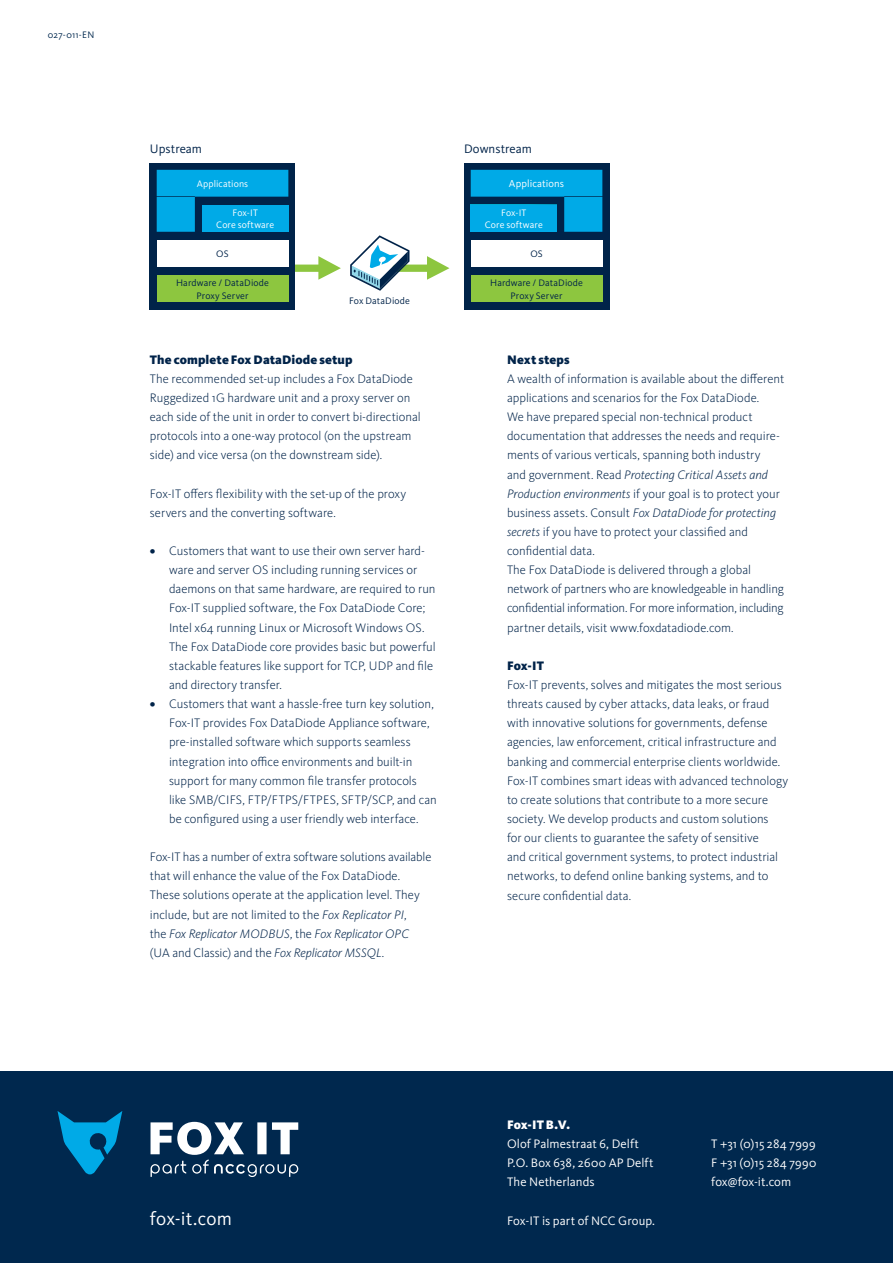
<style>
.page{position:relative;width:893px;height:1263px;background:#fff}
.page>*{position:absolute;margin:0;border:0;box-sizing:border-box;transform-origin:0 0}
.t1{font:19.2px "Kievit OT";letter-spacing:.01em;color:#fff}
.t2{font:300 12.75px/19.2px "Kievit OT";color:#002349}
.t3{font:12.75px/19.2px "Kievit OT";letter-spacing:.005em;color:#fff}
.t4{font:900 12.75px "Kievit OT";letter-spacing:.01em;color:#002349}
.t5{font:12.75px "Kievit OT";color:#002349}
.t6{font:900 12.75px "Kievit OT";color:#fff}
.t7{font:10.5px "Kievit OT";letter-spacing:.01em;color:#fff}
.t8{font:9.75px/12.8px "Kievit OT";letter-spacing:.015em;color:#002349;text-align:center}
.t9{font:9.75px/12.8px "Kievit OT";letter-spacing:.01em;color:#fff;text-align:center}
.t10{font:9.75px "Kievit OT";letter-spacing:.02em;color:#00284e}
.s1{font-weight:700}
.s2{font-style:italic}
</style>
<div class="page">
<div style="left:0;top:1071px;width:893px;height:192px;background:#00284e"></div>
<svg style="left:58px;top:1111px;width:64px;height:63px"></svg>
<svg style="left:151px;top:1122px;width:147px;height:55px"></svg>
<svg style="left:295px;top:256px;width:46px;height:24px"></svg>
<div style="left:150px;top:163px;width:145px;height:146px;background:#002349"></div>
<div style="left:464px;top:163px;width:145px;height:146px;background:#002349"></div>
<svg style="left:157px;top:170px;width:131px;height:62px"></svg>
<svg style="left:471px;top:170px;width:131px;height:62px;background:#0094cd"></svg>
<div style="left:157px;top:240px;width:131px;height:27px;background:#fff"></div>
<div style="left:471px;top:240px;width:131px;height:27px;background:#fff"></div>
<div style="left:157px;top:275px;width:131px;height:27px;background:#8dc63f"></div>
<div style="left:471px;top:275px;width:131px;height:27px;background:#8dc63f"></div>
<div style="left:202px;top:205px;width:86px;height:27px;background:#00aae7"></div>
<svg style="left:350px;top:235px;width:99px;height:56px"></svg>
<div style="left:471px;top:205px;width:86px;height:27px;background:#00aae7"></div>
<p class="t10" style="left:48px;top:30px;width:48px">027-011-EN</p>
<p class="t5" style="left:150px;top:142px;width:54px">Upstream</p>
<p class="t5" style="left:464px;top:142px;width:69px">Downstream</p>
<p class="t9" style="left:197px;top:177px;width:53px">Applications</p>
<p class="t7" style="left:509px;top:178px;width:57px">Applications</p>
<p class="t9" style="left:485px;top:206px;width:59px">Fox-IT<br>Core software</p>
<p class="t9" style="left:216px;top:206px;width:59px">Fox-IT<br>Core software</p>
<p class="t8" style="left:216px;top:248px;width:14px">OS</p>
<p class="t8" style="left:530px;top:248px;width:14px">OS</p>
<p class="t8" style="left:176px;top:276px;width:94px">Hardware / DataDiode<br>Proxy Server</p>
<p class="t8" style="left:490px;top:276px;width:94px">Hardware / DataDiode<br>Proxy Server</p>
<p class="t8" style="left:349px;top:294px;width:63px">Fox DataDiode</p>
<p class="t4" style="left:150px;top:352px;width:204px">The complete Fox DataDiode setup</p>
<p class="t2" style="left:150px;top:369px;width:272px">The recommended set-up includes a Fox DataDiode Ruggedized 1G hardware unit and a proxy server on each side of the unit in order to convert bi-directional protocols into a one-way protocol (on the upstream side) and vice versa (on the downstream side).</p>
<p class="t2" style="left:150px;top:484px;width:258px">Fox-IT offers flexibility with the set-up of the proxy servers and the converting software.</p>
<p class="t2" style="left:169px;top:541px;width:268px;text-indent:-19px"><span class="s1">•</span> Customers that want to use their own server hard&shy;ware and server OS including running services or daemons on that same hardware, are required to run Fox-IT supplied software, the Fox DataDiode Core; Intel x64 running Linux or Microsoft Windows OS.<br>The Fox DataDiode core provides basic but powerful stackable features like support for TCP, UDP and file and directory transfer.</p>
<p class="t2" style="left:169px;top:694px;width:269px;text-indent:-19px"><span class="s1">•</span> Customers that want a hassle-free turn key solution, Fox-IT provides Fox DataDiode Appliance software, pre-installed software which supports seamless integration into office environments and built-in support for many common file transfer protocols like SMB/CIFS, FTP/FTPS/FTPES, SFTP/SCP, and can be configured using a user friendly web interface.</p>
<p class="t2" style="left:150px;top:847px;width:283px">Fox-IT has a number of extra software solutions available that will enhance the value of the Fox DataDiode.<br>These solutions operate at the application level. They include, but are not limited to the <span class="s2">Fox Replicator PI</span>,<br>the <span class="s2">Fox Replicator MODBUS,</span> the <span class="s2">Fox Replicator OPC </span>(UA and Classic) and the <span class="s2">Fox Replicator MSSQL</span>.</p>
<p class="t4" style="left:507px;top:352px;width:64px">Next steps</p>
<p class="t2" style="left:507px;top:369px;width:279px">A wealth of information is available about the different applications and scenarios for the Fox DataDiode.<br>We have prepared special non-technical product documentation that addresses the needs and require&shy;ments of various verticals, spanning both industry<br>and government. Read <span class="s2">Protecting Critical Assets and Production environments</span> if your goal is to protect your business assets. Consult <span class="s2">Fox DataDiode for protecting secrets</span> if you have to protect your classified and confidential data.<br>The Fox DataDiode is delivered through a global network of partners who are knowledgeable in handling confidential information. For more information, including partner details, visit www.foxdatadiode.com.</p>
<p class="t4" style="left:507px;top:658px;width:38px">Fox-IT</p>
<p class="t2" style="left:507px;top:675px;width:283px">Fox-IT prevents, solves and mitigates the most serious threats caused by cyber attacks, data leaks, or fraud with innovative solutions for governments, defense agencies, law enforcement, critical infrastructure and banking and commercial enterprise clients worldwide.<br>Fox-IT combines smart ideas with advanced technology to create solutions that contribute to a more secure society. We develop products and custom solutions<br>for our clients to guarantee the safety of sensitive<br>and critical government systems, to protect industrial networks, to defend online banking systems, and to secure confidential data.</p>
<p class="t6" style="left:507px;top:1117px;width:65px">Fox-IT B.V.</p>
<p class="t3" style="left:507px;top:1134px;width:148px">Olof Palmestraat 6, Delft<br>P.O. Box 638, 2600 AP Delft<br>The Netherlands</p>
<p class="t3" style="left:711px;top:1134px;width:107px;text-align:justify">T +31 (0)15 284 7999<br>F +31 (0)15 284 7990 fox@fox-it.com</p>
<h1 class="t1" style="left:150px;top:1207px;width:84px">fox-it.com</h1>
<p class="t3" style="left:507px;top:1211px;width:149px">Fox-IT is part of NCC Group.</p>
</div>
